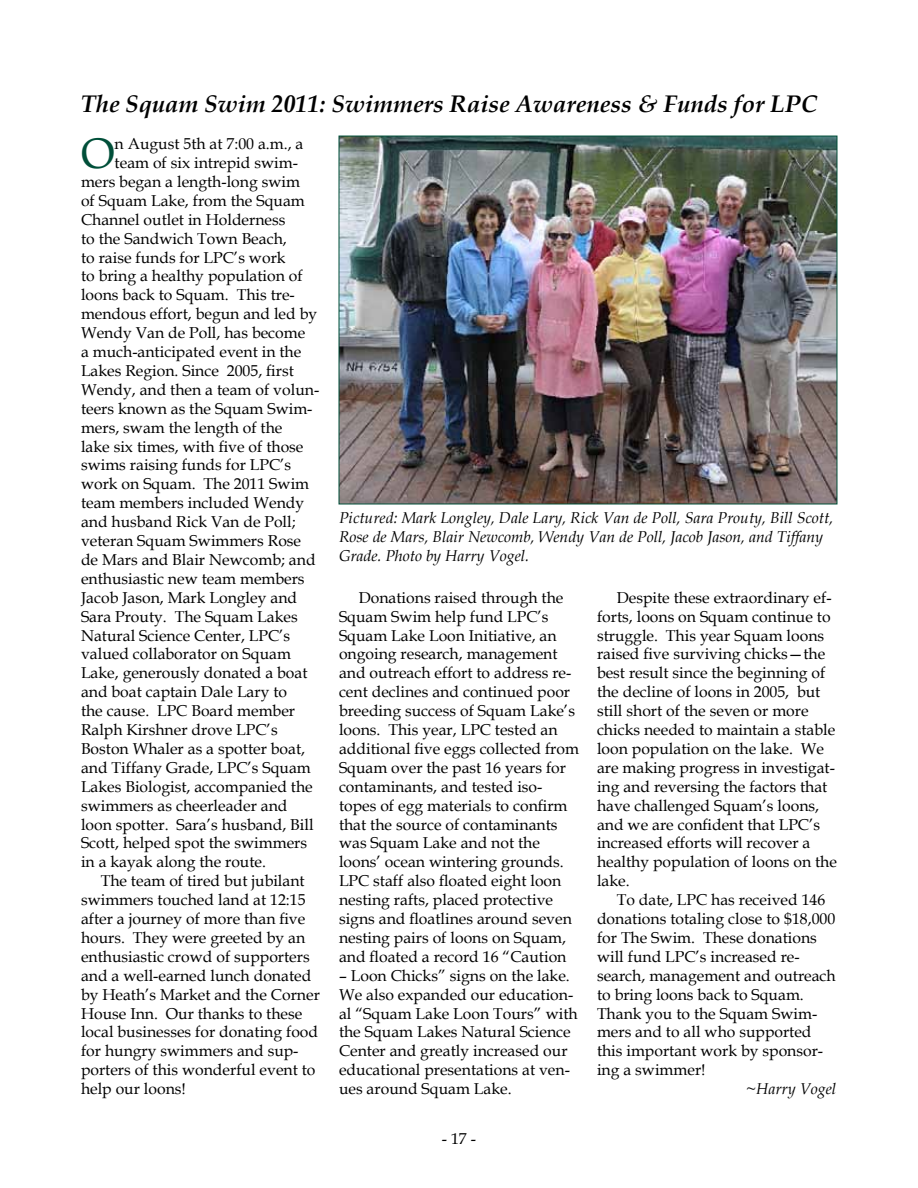
<style>
.page{position:relative;width:918px;height:1188px;background:#fff}
.page>*{position:absolute;margin:0;border:0;box-sizing:border-box;transform-origin:0 0}
.t1{font:42.75px "Book Antiqua";color:#004f39}
.t2{font:italic 700 24px "Book Antiqua";color:#000}
.t3{font:15.75px/18.9px "Book Antiqua";color:#000}
.t4{font:italic 15.75px/18.9px "Book Antiqua";color:#000}
</style>
<div class="page">
<img style="left:341px;top:138px;width:494px;height:364px">
<h2 class="t2" style="left:81px;top:87px;width:738px">The Squam Swim 2011: Swimmers Raise Awareness &amp; Funds for LPC</h2>
<h1 class="t1" style="left:81px;top:124px;width:35px">O</h1>
<p class="t3" style="left:115px;top:134px;width:190px">n August 5th at 7:00 a.m., a</p>
<p class="t3" style="left:115px;top:153px;width:185px">team of six intrepid swim-</p>
<p class="t3" style="left:81px;top:172px;width:221px">mers began a length-long swim</p>
<p class="t3" style="left:81px;top:191px;width:225px">of Squam Lake, from the Squam</p>
<p class="t3" style="left:81px;top:210px;width:206px">Channel outlet in Holderness</p>
<p class="t3" style="left:81px;top:228px;width:207px">to the Sandwich Town Beach,</p>
<p class="t3" style="left:81px;top:247px;width:206px">to raise funds for LPC’s work</p>
<p class="t3" style="left:81px;top:266px;width:223px">to bring a healthy population of</p>
<p class="t3" style="left:81px;top:285px;width:215px">loons back to Squam. This tre-</p>
<p class="t3" style="left:81px;top:304px;width:238px">mendous effort, begun and led by</p>
<p class="t3" style="left:81px;top:323px;width:226px">Wendy Van de Poll, has become</p>
<p class="t3" style="left:81px;top:342px;width:222px">a much-anticipated event in the</p>
<p class="t3" style="left:81px;top:361px;width:214px">Lakes Region. Since 2005, first</p>
<p class="t3" style="left:81px;top:380px;width:240px">Wendy, and then a team of volun-</p>
<p class="t3" style="left:81px;top:399px;width:233px">teers known as the Squam Swim-</p>
<p class="t3" style="left:81px;top:417px;width:203px">mers, swam the length of the</p>
<p class="t3" style="left:81px;top:436px;width:224px">lake six times, with five of those</p>
<p class="t3" style="left:81px;top:455px;width:212px">swims raising funds for LPC’s</p>
<p class="t3" style="left:81px;top:474px;width:230px">work on Squam. The 2011 Swim</p>
<p class="t3" style="left:81px;top:493px;width:225px">team members included Wendy</p>
<p class="t3" style="left:81px;top:512px;width:216px">and husband Rick Van de Poll;</p>
<p class="t3" style="left:81px;top:531px;width:222px">veteran Squam Swimmers Rose</p>
<p class="t3" style="left:81px;top:550px;width:236px">de Mars and Blair Newcomb; and</p>
<p class="t3" style="left:81px;top:569px;width:225px">enthusiastic new team members</p>
<p class="t3" style="left:81px;top:588px;width:218px">Jacob Jason, Mark Longley and</p>
<p class="t3" style="left:81px;top:606px;width:218px">Sara Prouty. The Squam Lakes</p>
<p class="t3" style="left:81px;top:625px;width:211px">Natural Science Center, LPC’s</p>
<p class="t3" style="left:81px;top:644px;width:211px">valued collaborator on Squam</p>
<p class="t3" style="left:81px;top:663px;width:228px">Lake, generously donated a boat</p>
<p class="t3" style="left:81px;top:682px;width:208px">and boat captain Dale Lary to</p>
<p class="t3" style="left:81px;top:701px;width:216px">the cause. LPC Board member</p>
<p class="t3" style="left:81px;top:720px;width:198px">Ralph Kirshner drove LPC’s</p>
<p class="t3" style="left:81px;top:739px;width:226px">Boston Whaler as a spotter boat,</p>
<p class="t3" style="left:81px;top:758px;width:231px">and Tiffany Grade, LPC’s Squam</p>
<p class="t3" style="left:81px;top:777px;width:233px">Lakes Biologist, accompanied the</p>
<p class="t3" style="left:81px;top:795px;width:208px">swimmers as cheerleader and</p>
<p class="t3" style="left:81px;top:814px;width:234px">loon spotter. Sara’s husband, Bill</p>
<p class="t3" style="left:81px;top:833px;width:228px">Scott, helped spot the swimmers</p>
<p class="t3" style="left:81px;top:852px;width:187px">in a kayak along the route.</p>
<p class="t3" style="left:101px;top:871px;width:206px">The team of tired but jubilant</p>
<p class="t3" style="left:81px;top:890px;width:226px">swimmers touched land at 12:15</p>
<p class="t3" style="left:81px;top:909px;width:226px">after a journey of more than five</p>
<p class="t3" style="left:81px;top:928px;width:226px">hours. They were greeted by an</p>
<p class="t3" style="left:81px;top:947px;width:230px">enthusiastic crowd of supporters</p>
<p class="t3" style="left:81px;top:966px;width:232px">and a well-earned lunch donated</p>
<p class="t3" style="left:81px;top:984px;width:240px">by Heath’s Market and the Corner</p>
<p class="t3" style="left:81px;top:1003px;width:223px">House Inn. Our thanks to these</p>
<p class="t3" style="left:81px;top:1022px;width:239px">local businesses for donating food</p>
<p class="t3" style="left:81px;top:1041px;width:219px">for hungry swimmers and sup-</p>
<p class="t3" style="left:81px;top:1060px;width:236px">porters of this wonderful event to</p>
<p class="t3" style="left:81px;top:1079px;width:106px">help our loons!</p>
<p class="t4" style="left:339px;top:508px;width:496px">Pictured: Mark Longley, Dale Lary, Rick Van de Poll, Sara Prouty, Bill Scott,<br>Rose de Mars, Blair Newcomb, Wendy Van de Poll, Jacob Jason, and Tiffany<br>Grade. Photo by Harry Vogel.</p>
<p class="t3" style="left:339px;top:588px;width:241px;text-indent:20px">Donations raised through the<br>Squam Swim help fund LPC’s<br>Squam Lake Loon Initiative, an ongoing research, management and outreach effort to address re&shy;cent declines and continued poor breeding success of Squam Lake’s loons. This year, LPC tested an additional five eggs collected from<br>Squam over the past 16 years for contaminants, and tested iso&shy;topes of egg materials to confirm that the source of contaminants was Squam Lake and not the loons’ ocean wintering grounds.<br>LPC staff also floated eight loon nesting rafts, placed protective signs and floatlines around seven nesting pairs of loons on Squam, and floated a record 16 “Caution</p>
<p class="t3" style="left:339px;top:966px;width:240px">– Loon Chicks” signs on the lake.<br>We also expanded our education&shy;al “Squam Lake Loon Tours” with the Squam Lakes Natural Science<br>Center and greatly increased our educational presentations at ven&shy;ues around Squam Lake.</p>
<p class="t3" style="left:442px;top:1129px;width:36px">- 17 -</p>
<p class="t3" style="left:597px;top:588px;width:241px;text-indent:20px">Despite these extraordinary ef&shy;forts, loons on Squam continue to struggle. This year Squam loons raised five surviving chicks—the best result since the beginning of the decline of loons in 2005, but still short of the seven or more chicks needed to maintain a stable loon population on the lake. We are making progress in investigat&shy;ing and reversing the factors that have challenged Squam’s loons, and we are confident that LPC’s increased efforts will recover a healthy population of loons on the lake.</p>
<p class="t3" style="left:597px;top:890px;width:240px;text-indent:20px">To date, LPC has received 146 donations totaling close to $18,000 for The Swim. These donations will fund LPC’s increased re&shy;search, management and outreach to bring loons back to Squam.<br>Thank you to the Squam Swim&shy;mers and to all who supported this important work by sponsor&shy;ing a swimmer!</p>
<p class="t4" style="left:747px;top:1079px;width:91px">~Harry Vogel</p>
</div>
